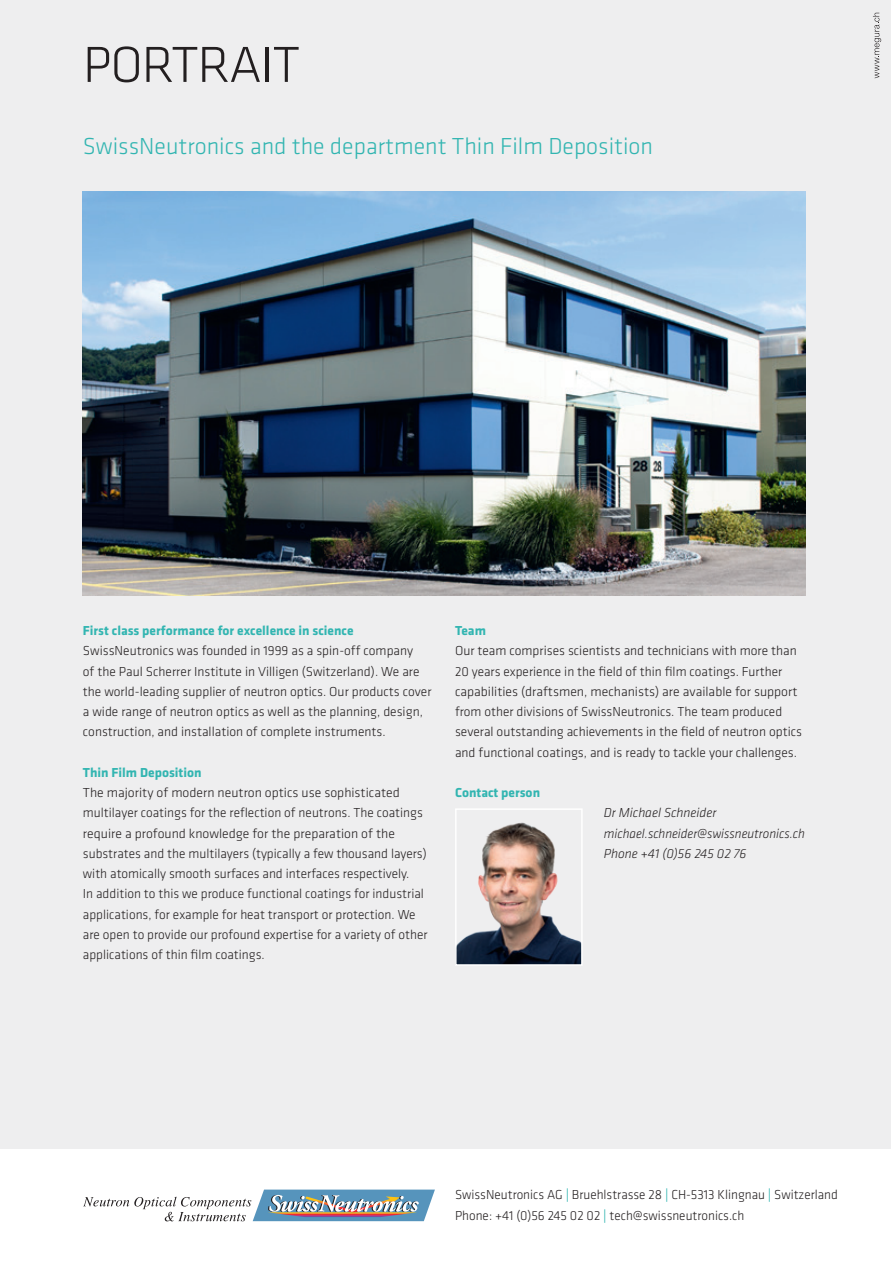
<style>
.page{position:relative;width:891px;height:1263px;background:#fff}
.page>*{position:absolute;margin:0;border:0;box-sizing:border-box;transform-origin:0 0}
.t1{font:300 52.5px "Klavika CH";letter-spacing:-.02em;color:#231f20}
.t2{font:300 24px "Klavika CH";color:#32b5b1}
.t3{font:300 13.5px/20.2px "Klavika CH";color:#231f20}
.t4{font:700 13.5px "Klavika CH";color:#32b5b1}
.t5{font:italic 300 13.5px/20.2px "Klavika CH";color:#231f20}
.s1{font-weight:400;color:#32b5b1}
</style>
<div class="page">
<div style="left:0;top:0;width:891px;height:1148px;background:#eeeeef"></div>
<img style="left:458px;top:822px;width:122px;height:141px">
<div style="left:455px;top:808px;width:128px;height:158px;border:2px solid #fff"></div>
<svg style="left:873px;top:13px;width:8px;height:65px"></svg>
<img style="left:83px;top:191px;width:723px;height:404px">
<svg style="left:83px;top:1189px;width:352px;height:32px"></svg>
<h1 class="t1" style="left:83px;top:36px;width:218px">PORTRAIT</h1>
<h2 class="t2" style="left:83px;top:133px;width:571px">SwissNeutronics and the department Thin Film Deposition</h2>
<p class="t4" style="left:83px;top:623px;width:272px">First class performance for excellence in science</p>
<p class="t3" style="left:83px;top:641px;width:350px">SwissNeutronics was founded in 1999 as a spin-off company<br>of the Paul Scherrer Institute in Villigen (Switzerland). We are the world-leading supplier of neutron optics. Our products cover a wide range of neutron optics as well as the planning, design, construction, and installation of complete instruments.</p>
<p class="t4" style="left:83px;top:765px;width:120px">Thin Film Deposition</p>
<p class="t3" style="left:83px;top:783px;width:346px">The majority of modern neutron optics use sophisticated multilayer coatings for the reflection of neutrons. The coatings require a profound knowledge for the preparation of the substrates and the multilayers (typically a few thousand layers) with atomically smooth surfaces and interfaces respectively.<br>In addition to this we produce functional coatings for industrial applications, for example for heat transport or protection. We are open to provide our profound expertise for a variety of other applications of thin film coatings.</p>
<p class="t4" style="left:455px;top:623px;width:32px">Team</p>
<p class="t3" style="left:455px;top:641px;width:348px">Our team comprises scientists and technicians with more than 20 years experience in the field of thin film coatings. Further capabilities (draftsmen, mechanists) are available for support from other divisions of SwissNeutronics. The team produced several outstanding achievements in the field of neutron optics and functional coatings, and is ready to tackle your challenges.</p>
<p class="t4" style="left:455px;top:785px;width:87px">Contact person</p>
<p class="t5" style="left:604px;top:803px;width:202px">Dr Michael Schneider michael.schneider@swissneutronics.ch<br>Phone +41 (0)56 245 02 76</p>
<p class="t3" style="left:455px;top:1184px;width:384px;line-height:21px">SwissNeutronics AG <span class="s1">|</span> Bruehlstrasse 28 <span class="s1">|</span> CH-5313 Klingnau <span class="s1">|</span> Switzerland<br>Phone: +41 (0)56 245 02 02 <span class="s1">|</span> tech@swissneutronics.ch</p>
</div>
